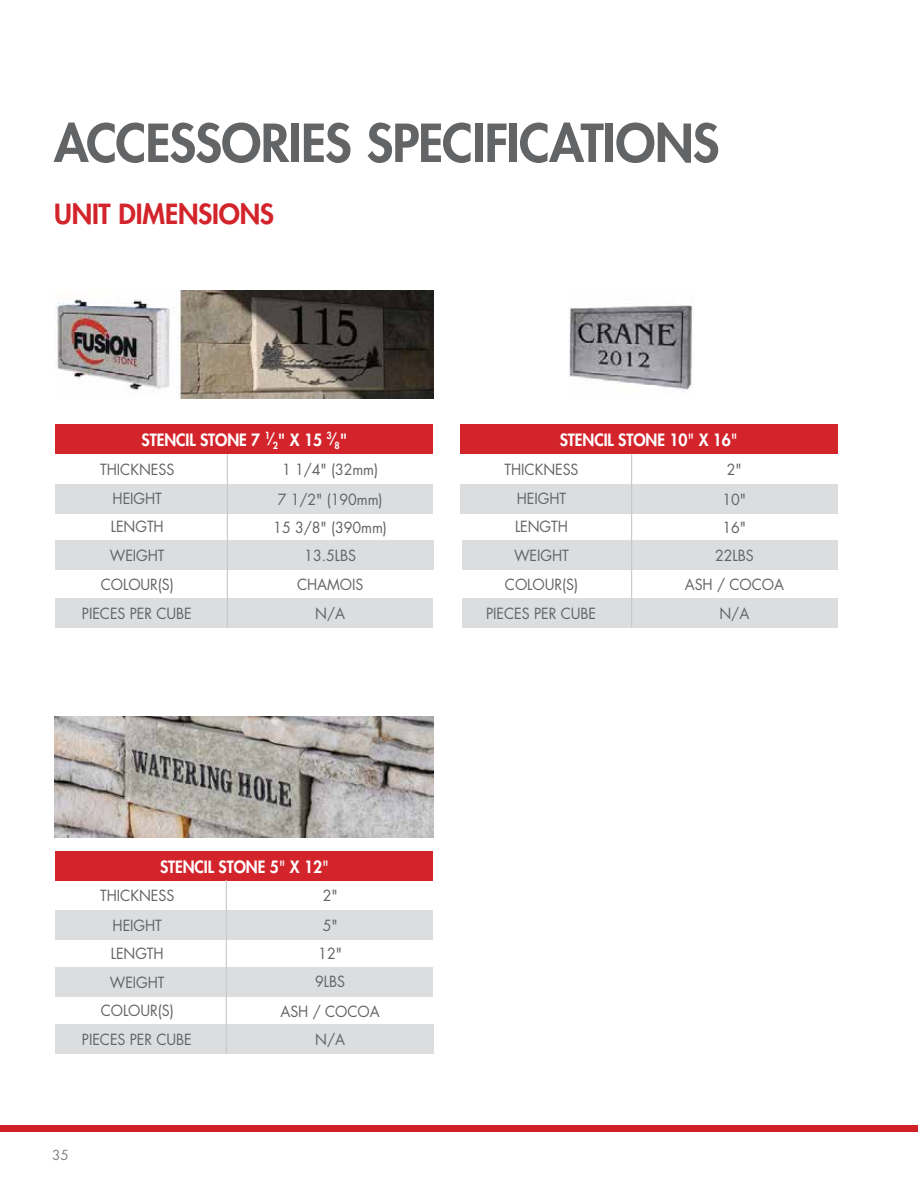
<style>
.page{position:relative;width:918px;height:1188px;background:#fff}
.page>*{position:absolute;margin:0;border:0;box-sizing:border-box;transform-origin:0 0}
.t1{font:800 51px "Futura";letter-spacing:-.015em;color:#636466}
.t2{font:800 27px "Futura";letter-spacing:-.005em;color:#d3242b}
.t3{font:800 16.5px "Futura";letter-spacing:-.005em;color:#fff;scale:.95 1}
.t4{font:15px/28.8px "Futura";letter-spacing:-.005em;color:#636466;text-align:center;scale:.95 1}
.t5{font:13.5px "Futura";color:#808285}
.s1{font-family:"Futura Std";font-weight:500}
</style>
<div class="page">
<div style="left:0;top:1125px;width:918px;height:7px;background:#d12126"></div>
<img style="left:56px;top:290px;width:377px;height:109px">
<div style="left:56px;top:425px;width:377px;height:29px;background:#d3242b"></div>
<div style="left:56px;top:484px;width:377px;height:29px;background:#dcddde"></div>
<div style="left:55px;top:541px;width:378px;height:29px;background:#dcddde"></div>
<div style="left:56px;top:598px;width:377px;height:30px;background:#dcddde"></div>
<img style="left:569px;top:305px;width:124px;height:87px">
<div style="left:460px;top:425px;width:378px;height:29px;background:#d3242b"></div>
<div style="left:460px;top:484px;width:378px;height:29px;background:#dcddde"></div>
<div style="left:462px;top:541px;width:376px;height:29px;background:#dcddde"></div>
<div style="left:462px;top:598px;width:376px;height:30px;background:#dcddde"></div>
<hr style="left:227px;top:454px;width:1px;height:174px;background:#c7c8ca">
<hr style="left:631px;top:454px;width:1px;height:174px;background:#c7c8ca">
<img style="left:55px;top:717px;width:378px;height:121px">
<div style="left:56px;top:851px;width:377px;height:29px;background:#d3242b"></div>
<div style="left:56px;top:910px;width:377px;height:30px;background:#dcddde"></div>
<div style="left:56px;top:967px;width:377px;height:30px;background:#dcddde"></div>
<div style="left:55px;top:1025px;width:378px;height:29px;background:#dcddde"></div>
<hr style="left:226px;top:880px;width:1px;height:174px;background:#c7c8ca">
<h1 class="t1" style="left:54px;top:111px;width:667px">ACCESSORIES SPECIFICATIONS</h1>
<h2 class="t2" style="left:54px;top:197px;width:222px">UNIT DIMENSIONS</h2>
<p class="t3" style="left:142px;top:430px;width:218px">STENCIL STONE 7 <sup>1</sup>⁄<sub>2</sub>" X 15 <sup>3</sup>⁄<sub>8</sub>"</p>
<p class="t4" style="left:100px;top:454px;width:79px;line-height:29.7px">THICKNESS<br>HEIGHT</p>
<p class="t4" style="left:82px;top:513px;width:117px">LENGTH<br>WEIGHT<br>COLOUR(S)<br>PIECES PER CUBE</p>
<p class="t4" style="left:278px;top:455px;width:112px;line-height:29.7px;text-align:left">1 1/4<span class="s1">"</span> (32mm)<br>7 1/2<span class="s1">"</span> (190mm)</p>
<p class="t4" style="left:273px;top:513px;width:121px">15 3/8<span class="s1">"</span> (390mm)<br>13.5LBS<br>CHAMOIS<br>N/A</p>
<p class="t3" style="left:160px;top:856px;width:179px">STENCIL STONE 5<span class="s1">"</span> X 12<span class="s1">"</span></p>
<p class="t4" style="left:323px;top:881px;width:17px;line-height:29.7px;text-align:left">2<span class="s1">"<br></span>5<span class="s1">"</span></p>
<p class="t4" style="left:281px;top:939px;width:106px">12<span class="s1">"<br></span>9LBS<br>ASH / COCOA<br>N/A</p>
<p class="t4" style="left:100px;top:881px;width:79px;line-height:29.7px">THICKNESS<br>HEIGHT</p>
<p class="t4" style="left:82px;top:939px;width:117px">LENGTH<br>WEIGHT<br>COLOUR(S)<br>PIECES PER CUBE</p>
<p class="t5" style="left:52px;top:1146px;width:18px">35</p>
<p class="t3" style="left:560px;top:430px;width:189px">STENCIL STONE 10<span class="s1">"</span> X 16<span class="s1">"</span></p>
<p class="t4" style="left:723px;top:455px;width:26px;line-height:29.7px;text-align:left">2<span class="s1">"<br></span>10<span class="s1">"</span></p>
<p class="t4" style="left:685px;top:513px;width:106px">16<span class="s1">"<br></span>22LBS<br>ASH / COCOA<br>N/A</p>
<p class="t4" style="left:505px;top:454px;width:79px;line-height:29.7px">THICKNESS<br>HEIGHT</p>
<p class="t4" style="left:486px;top:513px;width:117px">LENGTH<br>WEIGHT<br>COLOUR(S)<br>PIECES PER CUBE</p>
</div>
